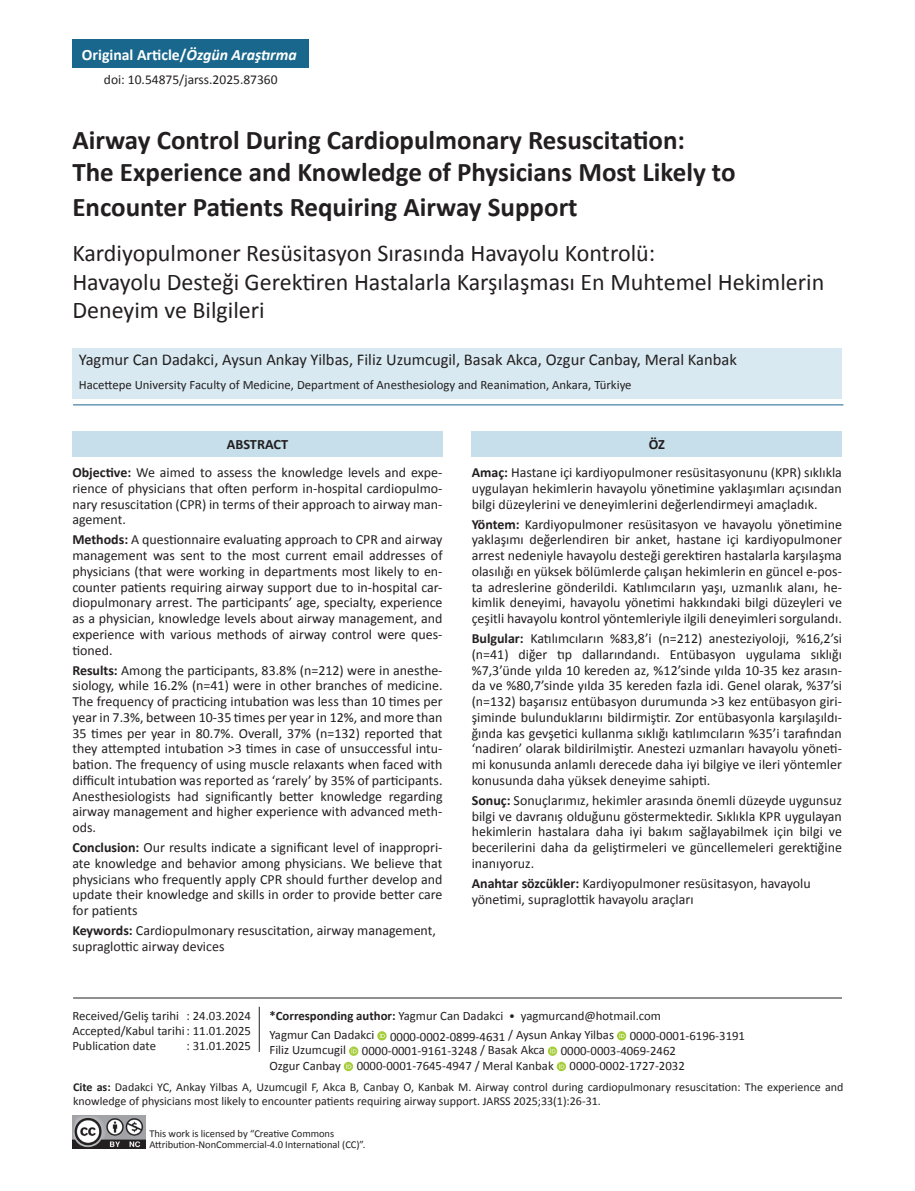
<style>
.page{position:relative;width:915px;height:1191px;background:#fff}
.page>*{position:absolute;margin:0;border:0;box-sizing:border-box;transform-origin:0 0}
.t1{font:700 27px/33.3px "Calibri";color:#231f20}
.t2{font:24px/28.5px "Calibri";color:#231f20}
.t3{font:16.5px "Calibri";color:#231f20}
.t4{font:700 15.75px "Calibri";color:#fff}
.t5{font:700 14.25px "Calibri";color:#231f20}
.t6{font:13.95px/15.8px "Calibri";color:#231f20;text-align:justify}
.t7{font:13.5px "Calibri";color:#231f20}
.t8{font:12.75px/15.3px "Calibri";color:#231f20}
.t9{font:12px/14.4px "Calibri";color:#231f20}
.t10{font:10.5px/11.2px "Calibri";letter-spacing:-.005em;color:#231f20}
.s1{font-style:italic}
.s2{font-weight:700}
</style>
<div class="page">
<div style="left:72px;top:40px;width:237px;height:28px;background:#19678c"></div>
<img style="left:72px;top:1115px;width:73px;height:33px">
<hr style="left:73px;top:997px;width:768px;height:1px;background:#231f20">
<svg style="left:377px;top:1031px;width:9px;height:9px"></svg>
<svg style="left:379px;top:1033px;width:6px;height:5px"></svg>
<svg style="left:616px;top:1031px;width:10px;height:9px"></svg>
<svg style="left:619px;top:1033px;width:5px;height:5px"></svg>
<svg style="left:349px;top:1046px;width:9px;height:9px"></svg>
<svg style="left:351px;top:1048px;width:5px;height:5px"></svg>
<svg style="left:547px;top:1046px;width:10px;height:9px"></svg>
<svg style="left:550px;top:1048px;width:5px;height:5px"></svg>
<svg style="left:343px;top:1061px;width:10px;height:10px"></svg>
<svg style="left:346px;top:1063px;width:5px;height:5px"></svg>
<svg style="left:556px;top:1061px;width:10px;height:10px"></svg>
<svg style="left:559px;top:1063px;width:5px;height:5px"></svg>
<div style="left:73px;top:431px;width:370px;height:25px;background:#c6dfeb"></div>
<div style="left:471px;top:431px;width:370px;height:25px;background:#c6dfeb"></div>
<hr style="left:73px;top:404px;width:770px;height:1px;background:#19678c">
<div style="left:72px;top:348px;width:769px;height:51px;background:#d8e9f1"></div>
<hr style="left:259px;top:1006px;width:1px;height:46px;background:#231f20">
<p class="t4" style="left:82px;top:43px;width:216px">Original Article/<span class="s1">Özgün Araştırma</span></p>
<p class="t7" style="left:104px;top:71px;width:175px">doi: 10.54875/jarss.2025.87360</p>
<h1 class="t1" style="left:72px;top:122px;width:664px">Airway Control During Cardiopulmonary Resuscitation:<br>The Experience and Knowledge of Physicians Most Likely to<br>Encounter Patients Requiring Airway Support</h1>
<h2 class="t2" style="left:72px;top:238px;width:753px">Kardiyopulmoner Resüsitasyon Sırasında Havayolu Kontrolü:<br>Havayolu Desteği Gerektiren Hastalarla Karşılaşması En Muhtemel Hekimlerin<br>Deneyim ve Bilgileri</h2>
<p class="t3" style="left:79px;top:349px;width:659px">Yagmur Can Dadakci, Aysun Ankay Yilbas, Filiz Uzumcugil, Basak Akca, Ozgur Canbay, Meral Kanbak</p>
<p class="t8" style="left:79px;top:376px;width:554px">Hacettepe University Faculty of Medicine, Department of Anesthesiology and Reanimation, Ankara, Türkiye</p>
<p class="t5" style="left:227px;top:434px;width:63px">ABSTRACT</p>
<p class="t6" style="left:72px;top:464px;width:371px"><span class="s2">Objective:</span> We aimed to assess the knowledge levels and expe&shy;rience of physicians that often perform in-hospital cardiopulmo&shy;nary resuscitation (CPR) in terms of their approach to airway man&shy;agement.</p>
<p class="t6" style="left:72px;top:531px;width:371px"><span class="s2">Methods:</span> A questionnaire evaluating approach to CPR and airway management was sent to the most current email addresses of physicians (that were working in departments most likely to en&shy;counter patients requiring airway support due to in-hospital car&shy;diopulmonary arrest. The participants’ age, specialty, experience as a physician, knowledge levels about airway management, and experience with various methods of airway control were ques&shy;tioned.</p>
<p class="t6" style="left:72px;top:661px;width:371px"><span class="s2">Results:</span> Among the participants, 83.8% (n=212) were in anesthe&shy;siology, while 16.2% (n=41) were in other branches of medicine.<br>The frequency of practicing intubation was less than 10 times per year in 7.3%, between 10-35 times per year in 12%, and more than 35 times per year in 80.7%. Overall, 37% (n=132) reported that they attempted intubation &gt;3 times in case of unsuccessful intu&shy;bation. The frequency of using muscle relaxants when faced with difficult intubation was reported as ‘rarely’ by 35% of participants.<br>Anesthesiologists had significantly better knowledge regarding airway management and higher experience with advanced meth&shy;ods.</p>
<p class="t6" style="left:72px;top:839px;width:371px"><span class="s2">Conclusion:</span> Our results indicate a significant level of inappropri&shy;ate knowledge and behavior among physicians. We believe that physicians who frequently apply CPR should further develop and update their knowledge and skills in order to provide better care for patients</p>
<p class="t6" style="left:72px;top:922px;width:365px"><span class="s2">Keywords:</span> Cardiopulmonary resuscitation, airway management, supraglottic airway devices</p>
<p class="t5" style="left:648px;top:434px;width:18px">ÖZ</p>
<p class="t6" style="left:471px;top:464px;width:371px"><span class="s2">Amaç:</span> Hastane içi kardiyopulmoner resüsitasyonunu (KPR) sıklıkla uygulayan hekimlerin havayolu yönetimine yaklaşımları açısından bilgi düzeylerini ve deneyimlerini değerlendirmeyi amaçladık.</p>
<p class="t6" style="left:471px;top:515px;width:371px"><span class="s2">Yöntem:</span> Kardiyopulmoner resüsitasyon ve havayolu yönetimine yaklaşımı değerlendiren bir anket, hastane içi kardiyopulmoner arrest nedeniyle havayolu desteği gerektiren hastalarla karşılaşma olasılığı en yüksek bölümlerde çalışan hekimlerin en güncel e-pos&shy;ta adreslerine gönderildi. Katılımcıların yaşı, uzmanlık alanı, he&shy;kimlik deneyimi, havayolu yönetimi hakkındaki bilgi düzeyleri ve çeşitli havayolu kontrol yöntemleriyle ilgili deneyimleri sorgulandı.</p>
<p class="t6" style="left:471px;top:630px;width:371px"><span class="s2">Bulgular:</span> Katılımcıların %83,8’i (n=212) anesteziyoloji, %16,2’si (n=41) diğer tıp dallarındandı. Entübasyon uygulama sıklığı %7,3’ünde yılda 10 kereden az, %12’sinde yılda 10-35 kez arasın&shy;da ve %80,7’sinde yılda 35 kereden fazla idi. Genel olarak, %37’si (n=132) başarısız entübasyon durumunda &gt;3 kez entübasyon giri&shy;şiminde bulunduklarını bildirmiştir. Zor entübasyonla karşılaşıldı&shy;ğında kas gevşetici kullanma sıklığı katılımcıların %35’i tarafından ‘nadiren’ olarak bildirilmiştir. Anestezi uzmanları havayolu yöneti&shy;mi konusunda anlamlı derecede daha iyi bilgiye ve ileri yöntemler konusunda daha yüksek deneyime sahipti.</p>
<p class="t6" style="left:471px;top:792px;width:371px"><span class="s2">Sonuç:</span> Sonuçlarımız, hekimler arasında önemli düzeyde uygunsuz bilgi ve davranış olduğunu göstermektedir. Sıklıkla KPR uygulayan hekimlerin hastalara daha iyi bakım sağlayabilmek için bilgi ve becerilerini daha da geliştirmeleri ve güncellemeleri gerektiğine inanıyoruz.</p>
<p class="t6" style="left:471px;top:875px;width:340px"><span class="s2">Anahtar sözcükler:</span> Kardiyopulmoner resüsitasyon, havayolu yönetimi, supraglottik havayolu araçları</p>
<p class="t8" style="left:72px;top:1007px;width:180px;text-align:justify">Received/Geliş tarihi : 24.03.2024<br>Accepted/Kabul tarihi : 11.01.2025<br>Publication date</p>
<p class="t8" style="left:269px;top:1004px;width:477px;line-height:20.2px"><span class="s2">*Corresponding author:</span> Yagmur Can Dadakci • yagmurcand@hotmail.com<br>Yagmur Can Dadakci 0000-0002-0899-4631 / Aysun Ankay Yilbas 0000-0001-6196-3191</p>
<p class="t8" style="left:269px;top:1042px;width:416px">Filiz Uzumcugil 0000-0001-9161-3248 / Basak Akca 0000-0003-4069-2462<br>Ozgur Canbay 0000-0001-7645-4947 / Meral Kanbak 0000-0002-1727-2032</p>
<p class="t8" style="left:186px;top:1037px;width:66px">: 31.01.2025</p>
<p class="t9" style="left:73px;top:1079px;width:771px"><span class="s2">Cite as:</span> Dadakci YC, Ankay Yilbas A, Uzumcugil F, Akca B, Canbay O, Kanbak M. Airway control during cardiopulmonary resuscitation: The experience and knowledge of physicians most likely to encounter patients requiring airway support. JARSS 2025;33(1):26-31.</p>
<p class="t10" style="left:149px;top:1127px;width:217px">This work is licensed by “Creative Commons<br>Attribution-NonCommercial-4.0 International (CC)”.</p>
</div>
